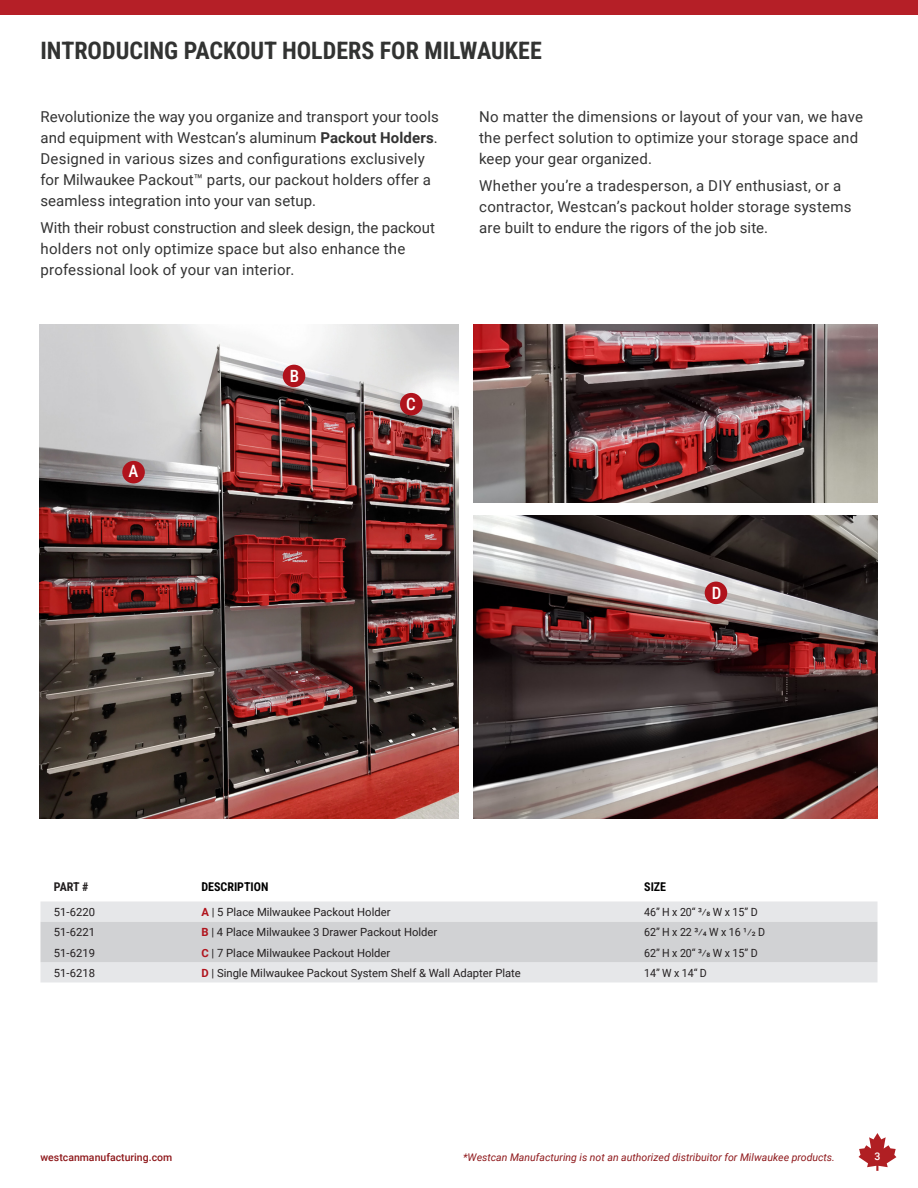
<style>
.page{position:relative;width:918px;height:1188px;background:#fff}
.page>*{position:absolute;margin:0;border:0;box-sizing:border-box;transform-origin:0 0}
.t1{font:700 24px "Roboto Condensed";color:#323332}
.t2{font:500 16.8px "Roboto Condensed";color:#fff}
.t3{font:15px/21px "Roboto";letter-spacing:.01em;color:#333}
.t4{font:700 12px "Roboto Condensed";color:#000}
.t5{font:700 12px "Roboto Condensed";color:#231f20}
.t6{font:11.25px "Roboto";color:#231f20}
.t7{font:11.25px "Roboto";color:#231f20;scale:.95 1}
.t8{font:italic 10.5px "Roboto";color:#8e181b}
.t9{font:500 10.5px "Roboto";color:#8e181b}
.t10{font:500 10.5px "Roboto";color:#fff}
.s1{font-weight:700}
.s2{font-weight:700;color:#b0131c}
</style>
<div class="page">
<img style="left:40px;top:325px;width:419px;height:494px">
<img style="left:473px;top:515px;width:405px;height:304px">
<img style="left:473px;top:325px;width:405px;height:177px">
<div style="left:122px;top:461px;width:23px;height:22px;background:#b0131c;border-radius:50%"></div>
<div style="left:283px;top:365px;width:22px;height:22px;background:#b0131c;border-radius:50%"></div>
<div style="left:400px;top:393px;width:23px;height:22px;background:#b0131c;border-radius:50%"></div>
<div style="left:705px;top:582px;width:22px;height:22px;background:#b0131c;border-radius:50%"></div>
<div style="left:0;top:0;width:918px;height:15px;background:#b51f27"></div>
<div style="left:40px;top:901px;width:838px;height:81px;background:#e6e7e9"></div>
<div style="left:40px;top:922px;width:838px;height:40px;background:#d1d2d4"></div>
<svg style="left:859px;top:1133px;width:37px;height:38px"></svg>
<p class="t1" style="left:40px;top:33px;width:503px">INTRODUCING PACKOUT HOLDERS FOR MILWAUKEE</p>
<p class="t3" style="left:40px;top:105px;width:400px">Revolutionize the way you organize and transport your tools and equipment with Westcan’s aluminum <span class="s1">Packout Holders</span>.<br>Designed in various sizes and configurations exclusively for Milwaukee Packout™ parts, our packout holders offer a seamless integration into your van setup.</p>
<p class="t3" style="left:40px;top:217px;width:396px">With their robust construction and sleek design, the packout holders not only optimize space but also enhance the professional look of your van interior.</p>
<p class="t2" style="left:128px;top:460px;width:11px">A</p>
<p class="t2" style="left:290px;top:364px;width:11px">B</p>
<p class="t2" style="left:406px;top:393px;width:11px">C</p>
<p class="t3" style="left:479px;top:105px;width:385px">No matter the dimensions or layout of your van, we have the perfect solution to optimize your storage space and keep your gear organized.</p>
<p class="t3" style="left:479px;top:175px;width:374px">Whether you’re a tradesperson, a DIY enthusiast, or a contractor, Westcan’s packout holder storage systems are built to endure the rigors of the job site.</p>
<p class="t2" style="left:712px;top:581px;width:11px">D</p>
<p class="t5" style="left:54px;top:878px;width:36px">PART #</p>
<p class="t4" style="left:201px;top:878px;width:69px">DESCRIPTION</p>
<p class="t4" style="left:644px;top:878px;width:23px">SIZE</p>
<p class="t6" style="left:54px;top:904px;width:43px">51-6220</p>
<p class="t6" style="left:201px;top:904px;width:191px"><span class="s2">A</span> | 5 Place Milwaukee Packout Holder</p>
<p class="t7" style="left:644px;top:904px;width:121px">46” H x 20“ 3/8 W x 15” D</p>
<p class="t6" style="left:54px;top:924px;width:43px">51-6221</p>
<p class="t6" style="left:201px;top:924px;width:237px"><span class="s2">B</span> | 4 Place Milwaukee 3 Drawer Packout Holder</p>
<p class="t7" style="left:644px;top:924px;width:129px">62” H x 22 3/4 W x 16 1/2 D</p>
<p class="t6" style="left:54px;top:945px;width:43px">51-6219</p>
<p class="t6" style="left:201px;top:945px;width:190px"><span class="s2">C</span> | 7 Place Milwaukee Packout Holder</p>
<p class="t7" style="left:644px;top:945px;width:121px">62” H x 20“ 3/8 W x 15” D</p>
<p class="t6" style="left:54px;top:965px;width:43px">51-6218</p>
<p class="t6" style="left:201px;top:965px;width:321px"><span class="s2">D</span> | Single Milwaukee Packout System Shelf &amp; Wall Adapter Plate</p>
<p class="t7" style="left:644px;top:965px;width:67px">14” W x 14“ D</p>
<p class="t9" style="left:40px;top:1150px;width:133px">westcanmanufacturing.com</p>
<p class="t10" style="left:875px;top:1149px;width:7px">3</p>
<p class="t8" style="left:463px;top:1150px;width:373px">*Westcan Manufacturing is not an authorized distribuitor for Milwaukee products.</p>
</div>
